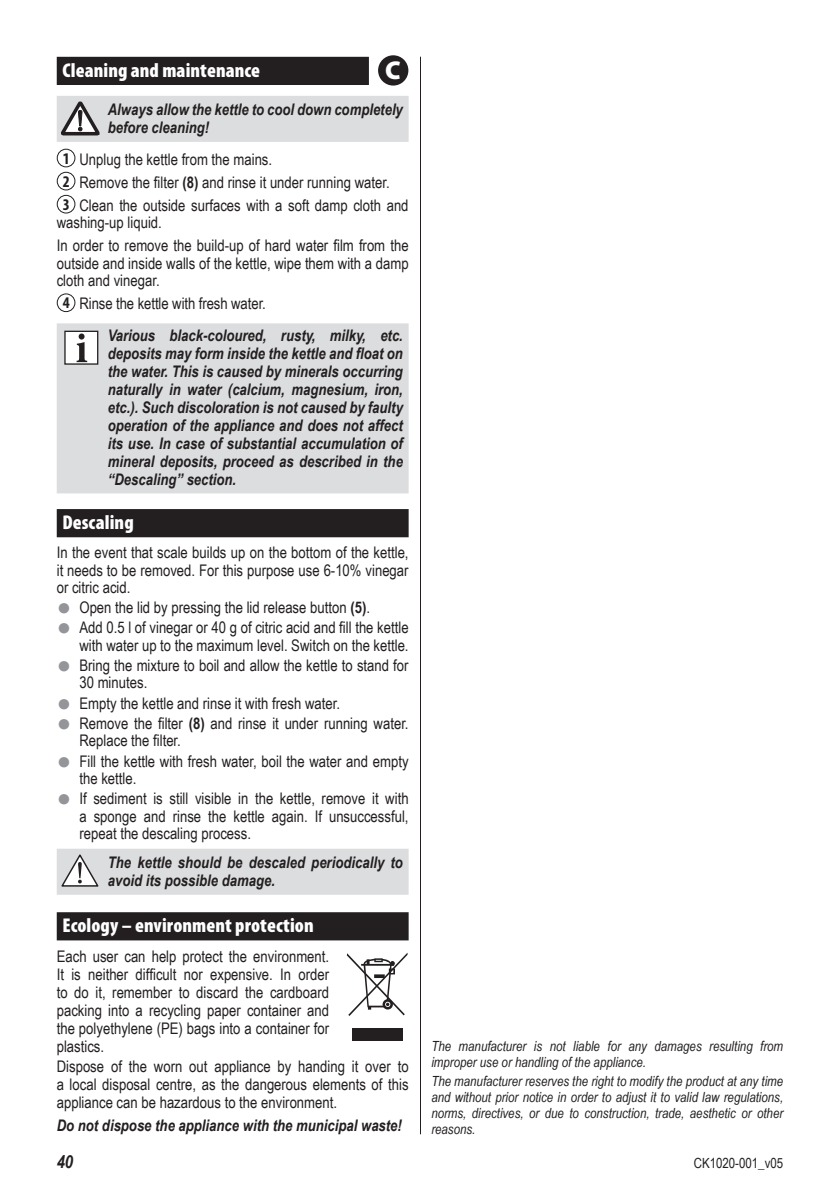
<style>
.page{position:relative;width:840px;height:1191px;background:#fff}
.page>*{position:absolute;margin:0;border:0;box-sizing:border-box;transform-origin:0 0}
.t1{font:900 25.8px "Myriad Pro";color:#fff}
.TYTUŁY_nowy{font:900 condensed 20px "Myriad Pro";letter-spacing:.005em;color:#fff}
.TYTUŁY_nowy_ABC{font:900 condensed 20px "Myriad Pro";letter-spacing:.005em;color:#fff}
.t2{font:italic 700 18px "Arial Narrow";color:#231f20}
.t3{font:700 condensed 16.4px "Myriad Pro";color:#231f20}
.NORMALNY{font:16px/17.4px "Arial Narrow";color:#231f20;text-align:justify}
.UWAGI_9_wierszy{font:italic 700 16px/18px "Arial Narrow";color:#231f20;text-align:justify}
.NORMALNY_num_kolka_b{font:16px/17.4px "Arial Narrow";color:#231f20}
.UWAGI_2_wiersze{font:italic 700 16px/18px "Arial Narrow";color:#231f20}
.NORMALNY-2{font:italic 700 16px "Arial Narrow";color:#231f20}
.Producent{font:italic 14px/16px "Arial Narrow";color:#231f20}
.t4{font:14px "Arial Narrow";color:#231f20}
.s1{font-weight:700}
.s2{font-family:"Arial";font-size:24px;color:#939598}
</style>
<div class="page">
<hr style="left:420px;top:57px;width:1px;height:1077px;background:#231f20">
<div style="left:57px;top:57px;width:312px;height:28px;background:#231f20"></div>
<div style="left:57px;top:96px;width:351px;height:46px;background:#dcdddf"></div>
<div style="left:57px;top:323px;width:351px;height:170px;background:#dcdddf"></div>
<div style="left:57px;top:509px;width:351px;height:28px;background:#231f20"></div>
<div style="left:57px;top:848px;width:351px;height:46px;background:#dcdddf"></div>
<div style="left:57px;top:912px;width:351px;height:28px;background:#231f20"></div>
<div style="left:378px;top:55px;width:30px;height:31px;background:#231f20;border-radius:50%"></div>
<svg style="left:61px;top:101px;width:39px;height:35px"></svg>
<div style="left:57px;top:149px;width:18px;height:18px;border:1px solid #231f20;border-radius:50%"></div>
<div style="left:57px;top:172px;width:18px;height:18px;border:1px solid #231f20;border-radius:50%"></div>
<div style="left:57px;top:195px;width:18px;height:18px;border:1px solid #231f20;border-radius:50%"></div>
<div style="left:57px;top:293px;width:18px;height:19px;border:1px solid #231f20;border-radius:50%"></div>
<div style="left:65px;top:331px;width:33px;height:33px;background:#fff"></div>
<div style="left:64px;top:331px;width:34px;height:34px;border:1px solid #231f20"></div>
<svg style="left:77px;top:333px;width:10px;height:29px"></svg>
<svg style="left:61px;top:854px;width:38px;height:33px"></svg>
<div style="left:352px;top:1028px;width:51px;height:12px;background:#231f20"></div>
<svg style="left:346px;top:953px;width:61px;height:63px"></svg>
<p class="TYTUŁY_nowy_ABC" style="left:62px;top:58px;width:199px">Cleaning and maintenance</p>
<p class="t1" style="left:385px;top:53px;width:17px">C</p>
<p class="UWAGI_2_wiersze" style="left:108px;top:99px;width:296px">Always allow the kettle to cool down completely before cleaning!</p>
<p class="t3" style="left:63px;top:148px;width:8px">1</p>
<p class="NORMALNY_num_kolka_b" style="left:79px;top:150px;width:194px">Unplug the kettle from the mains.</p>
<p class="t3" style="left:63px;top:171px;width:8px">2</p>
<p class="NORMALNY_num_kolka_b" style="left:79px;top:173px;width:311px">Remove the filter <span class="s1">(8)</span> and rinse it under running water.</p>
<p class="t3" style="left:63px;top:194px;width:8px">3</p>
<p class="NORMALNY_num_kolka_b" style="left:57px;top:196px;width:353px;text-indent:23px">Clean the outside surfaces with a soft damp cloth and washing-up liquid.</p>
<p class="NORMALNY_num_kolka_b" style="left:57px;top:236px;width:353px;text-align:justify">In order to remove the build-up of hard water film from the outside and inside walls of the kettle, wipe them with a damp cloth and vinegar.</p>
<p class="t3" style="left:63px;top:293px;width:8px">4</p>
<p class="NORMALNY_num_kolka_b" style="left:79px;top:294px;width:188px">Rinse the kettle with fresh water.</p>
<p class="UWAGI_9_wierszy" style="left:108px;top:326px;width:296px">Various black-coloured, rusty, milky, etc. deposits may form inside the kettle and float on the water. This is caused by minerals occurring naturally in water (calcium, magnesium, iron, etc.). Such discoloration is not caused by faulty operation of the appliance and does not affect its use. In case of substantial accumulation of mineral deposits, proceed as described in the “Descaling” section.</p>
<p class="TYTUŁY_nowy" style="left:62px;top:510px;width:73px">Descaling</p>
<p class="NORMALNY" style="left:57px;top:543px;width:353px">In the event that scale builds up on the bottom of the kettle, it needs to be removed. For this purpose use 6-10% vinegar or citric acid.</p>
<p class="NORMALNY" style="left:57px;top:598px;width:314px"><span class="s2">●</span> Open the lid by pressing the lid release button <span class="s1">(5)</span>.</p>
<p class="NORMALNY" style="left:57px;top:618px;width:353px;text-align:right"><span class="s2">●</span> Add 0.5 l of vinegar or 40 g of citric acid and fill the kettle with water up to the maximum level. Switch on the kettle.</p>
<p class="NORMALNY" style="left:79px;top:656px;width:330px;text-indent:-23px"><span class="s2">●</span> Bring the mixture to boil and allow the kettle to stand for<br>30 minutes.</p>
<p class="NORMALNY" style="left:57px;top:693px;width:285px"><span class="s2">●</span> Empty the kettle and rinse it with fresh water.</p>
<p class="NORMALNY" style="left:79px;top:714px;width:330px;text-indent:-23px"><span class="s2">●</span> Remove the filter <span class="s1">(8)</span> and rinse it under running water.<br>Replace the filter.</p>
<p class="NORMALNY" style="left:79px;top:751px;width:330px;text-indent:-23px"><span class="s2">●</span> Fill the kettle with fresh water, boil the water and empty the kettle.</p>
<p class="NORMALNY" style="left:79px;top:789px;width:330px;text-indent:-23px"><span class="s2">●</span> If sediment is still visible in the kettle, remove it with a sponge and rinse the kettle again. If unsuccessful, repeat the descaling process.</p>
<p class="UWAGI_2_wiersze" style="left:108px;top:852px;width:296px">The kettle should be descaled periodically to avoid its possible damage.</p>
<p class="TYTUŁY_nowy" style="left:62px;top:913px;width:252px">Ecology – environment protection</p>
<p class="NORMALNY" style="left:57px;top:946px;width:274px;line-height:18px">Each user can help protect the environment.<br>It is neither difficult nor expensive. In order to do it, remember to discard the cardboard packing into a recycling paper container and the polyethylene (PE) bags into a container for plastics.</p>
<p class="NORMALNY" style="left:57px;top:1057px;width:353px">Dispose of the worn out appliance by handing it over to a local disposal centre, as the dangerous elements of this appliance can be hazardous to the environment.</p>
<p class="NORMALNY-2" style="left:57px;top:1113px;width:346px">Do not dispose the appliance with the municipal waste!</p>
<p class="Producent" style="left:431px;top:1038px;width:353px">The manufacturer is not liable for any damages resulting from improper use or handling of the appliance.</p>
<p class="Producent" style="left:431px;top:1073px;width:353px;text-align:justify">The manufacturer reserves the right to modify the product at any time and without prior notice in order to adjust it to valid law regulations, norms, directives, or due to construction, trade, aesthetic or other reasons.</p>
<p class="t2" style="left:57px;top:1148px;width:18px">40</p>
<p class="t4" style="left:693px;top:1153px;width:91px">CK1020-001_v05</p>
</div>
